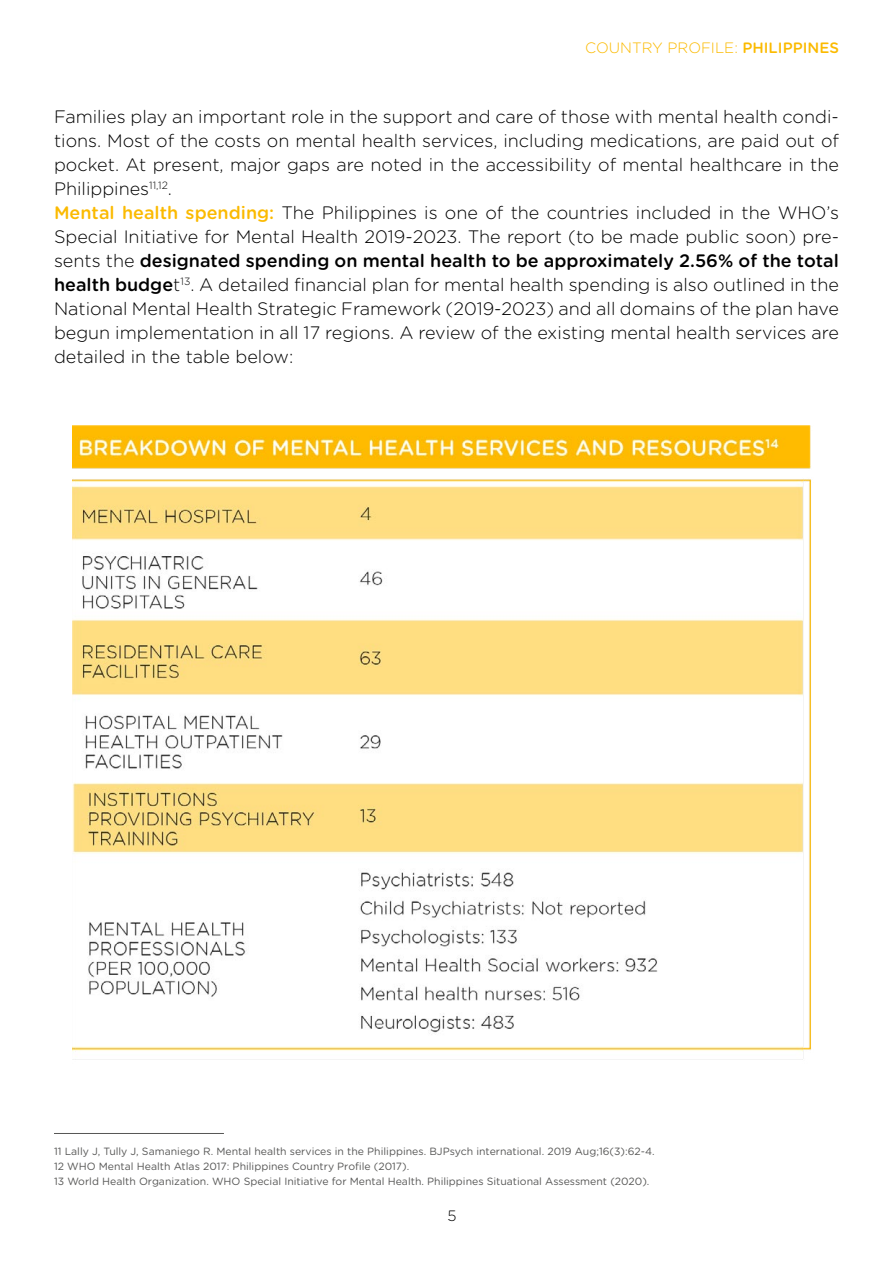
<style>
.page{position:relative;width:893px;height:1263px;background:#fff}
.page>*{position:absolute;margin:0;border:0;box-sizing:border-box;transform-origin:0 0}
.t1{font:300 18px/24px "Gotham Rounded";color:#000}
.t2{font:300 15px "Gotham Rounded";color:#fbba00}
.t3{font:300 15px "Gotham Rounded";color:#000}
.t4{font:10.5px/15px "Gotham Rounded";color:#575756}
.s1{font-weight:500}
.s2{font-weight:500;color:#fbba00}
</style>
<div class="page">
<hr style="left:54px;top:1133px;width:170px;height:1px;background:#575756">
<img style="left:72px;top:425px;width:739px;height:635px">
<p class="t2" style="left:585px;top:38px;width:255px">COUNTRY PROFILE: <span class="s1">PHILIPPINES</span></p>
<p class="t1" style="left:54px;top:104px;width:786px">Families play an important role in the support and care of those with mental health condi&shy;tions. Most of the costs on mental health services, including medications, are paid out of pocket. At present, major gaps are noted in the accessibility of mental healthcare in the Philippines<sup>11,12</sup>.<br><span class="s2">Mental health spending:</span> The Philippines is one of the countries included in the WHO’s Special Initiative for Mental Health 2019-2023. The report (to be made public soon) pre&shy;sents the <span class="s1">designated spending on mental health to be approximately 2.56% of the total health budge</span>t<sup>13</sup>. A detailed financial plan for mental health spending is also outlined in the National Mental Health Strategic Framework (2019-2023) and all domains of the plan have begun implementation in all 17 regions. A review of the existing mental health services are detailed in the table below:</p>
<p class="t4" style="left:54px;top:1143px;width:602px">11 Lally J, Tully J, Samaniego R. Mental health services in the Philippines. BJPsych international. 2019 Aug;16(3):62-4.<br>12 WHO Mental Health Atlas 2017: Philippines Country Profile (2017).<br>13 World Health Organization. WHO Special Initiative for Mental Health. Philippines Situational Assessment (2020).</p>
<p class="t3" style="left:448px;top:1206px;width:11px">5</p>
</div>
